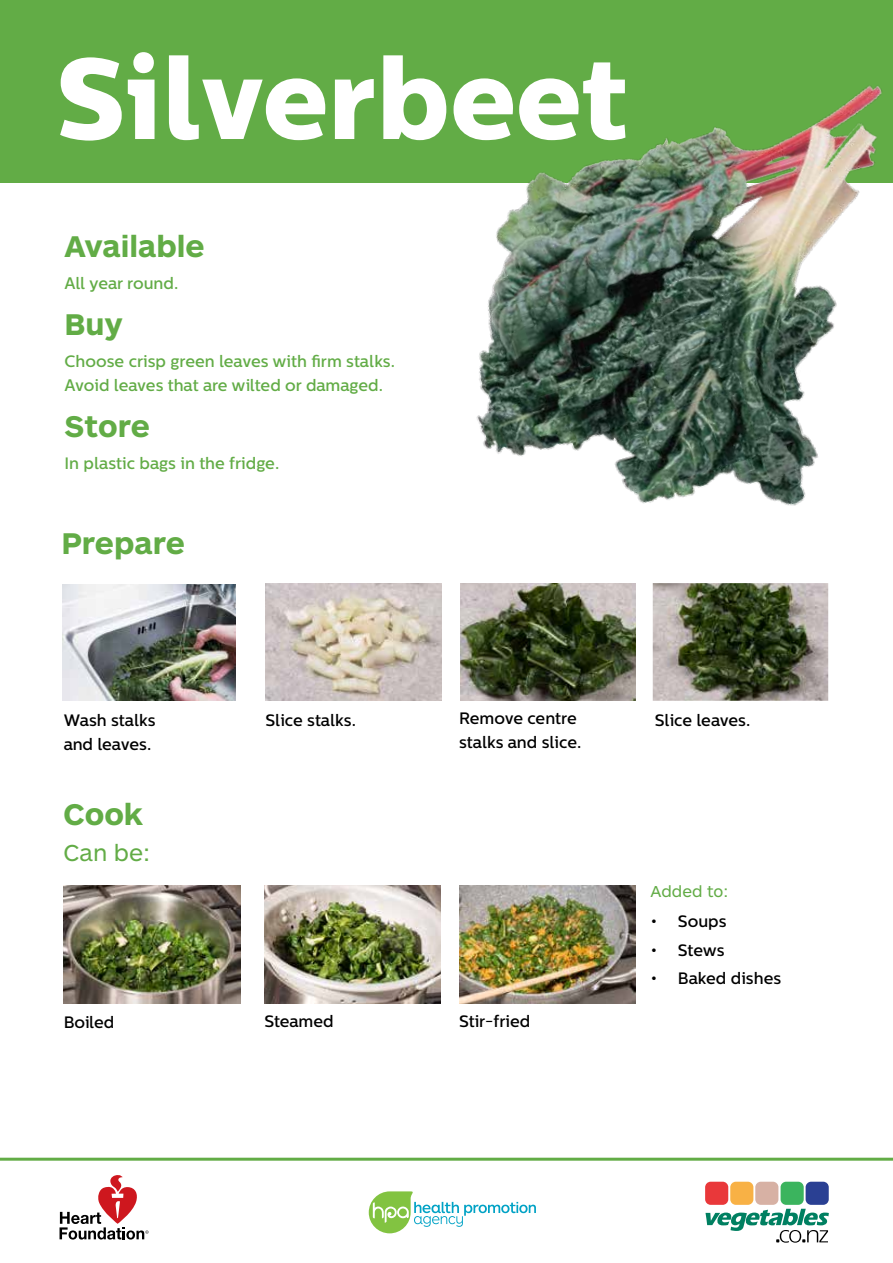
<style>
.page{position:relative;width:893px;height:1263px;background:#fff}
.page>*{position:absolute;margin:0;border:0;box-sizing:border-box;transform-origin:0 0}
.t1{font:800 114.3px "Centrale Sans";color:#fff}
.t2{font:700 31.05px "ARS Maquette Pro";color:#62ac46}
.t3{font:24px "ARS Maquette Pro";color:#62ac46}
.t4{font:500 16.5px/24.2px "Centrale Sans";color:#000}
.t5{font:500 16.5px/24.2px "Centrale Sans";color:#62ac46}
.t6{font:16.5px "ARS Maquette Pro";color:#62ac46}
</style>
<div class="page">
<div style="left:0;top:0;width:893px;height:183px;background:#62ac46"></div>
<img style="left:63px;top:584px;width:173px;height:117px">
<img style="left:265px;top:583px;width:177px;height:118px">
<img style="left:461px;top:627px;width:175px;height:74px">
<img style="left:653px;top:627px;width:175px;height:74px">
<hr style="left:0;top:1158px;width:893px;height:3px;background:#62ac46">
<svg style="left:705px;top:1182px;width:124px;height:27px"></svg>
<div style="left:806px;top:1182px;width:23px;height:23px;background:#2a4093;border-radius:6px"></div>
<div style="left:781px;top:1182px;width:23px;height:23px;background:#3bb45e;border-radius:6px"></div>
<div style="left:755px;top:1182px;width:23px;height:23px;background:#d7b1a4;border-radius:6px"></div>
<div style="left:730px;top:1182px;width:23px;height:23px;background:#f8b145;border-radius:6px"></div>
<div style="left:705px;top:1182px;width:23px;height:23px;background:#e9383a;border-radius:6px"></div>
<svg style="left:705px;top:1209px;width:124px;height:34px"></svg>
<svg style="left:369px;top:1191px;width:167px;height:42px"></svg>
<img style="left:337px;top:85px;width:545px;height:542px">
<svg style="left:60px;top:1175px;width:89px;height:64px"></svg>
<img style="left:264px;top:886px;width:177px;height:117px">
<img style="left:459px;top:886px;width:176px;height:117px">
<img style="left:64px;top:886px;width:176px;height:117px">
<h1 class="t1" style="left:56px;top:28px;width:575px">Silverbeet</h1>
<h2 class="t2" style="left:65px;top:226px;width:142px">Available</h2>
<p class="t5" style="left:65px;top:271px;width:115px">All year round.</p>
<h2 class="t2" style="left:65px;top:304px;width:60px">Buy</h2>
<p class="t5" style="left:65px;top:349px;width:332px">Choose crisp green leaves with firm stalks.<br>Avoid leaves that are wilted or damaged.</p>
<h2 class="t2" style="left:65px;top:406px;width:87px">Store</h2>
<p class="t5" style="left:65px;top:451px;width:216px">In plastic bags in the fridge.</p>
<h2 class="t2" style="left:62px;top:523px;width:125px">Prepare</h2>
<p class="t4" style="left:64px;top:708px;width:93px">Wash stalks and leaves.</p>
<h2 class="t2" style="left:63px;top:794px;width:81px">Cook</h2>
<h3 class="t3" style="left:63px;top:837px;width:88px">Can be:</h3>
<p class="t4" style="left:265px;top:708px;width:92px">Slice stalks.</p>
<p class="t4" style="left:459px;top:707px;width:124px">Remove centre stalks and slice.</p>
<p class="t4" style="left:655px;top:709px;width:97px">Slice leaves.</p>
<p class="t6" style="left:651px;top:881px;width:79px">Added to:</p>
<p class="t4" style="left:651px;top:909px;width:77px">• Soups</p>
<p class="t4" style="left:651px;top:938px;width:75px">• Stews</p>
<p class="t4" style="left:651px;top:966px;width:132px">• Baked dishes</p>
<p class="t4" style="left:64px;top:1011px;width:52px">Boiled</p>
<p class="t4" style="left:264px;top:1010px;width:71px">Steamed</p>
<p class="t4" style="left:459px;top:1010px;width:73px">Stir-fried</p>
</div>
